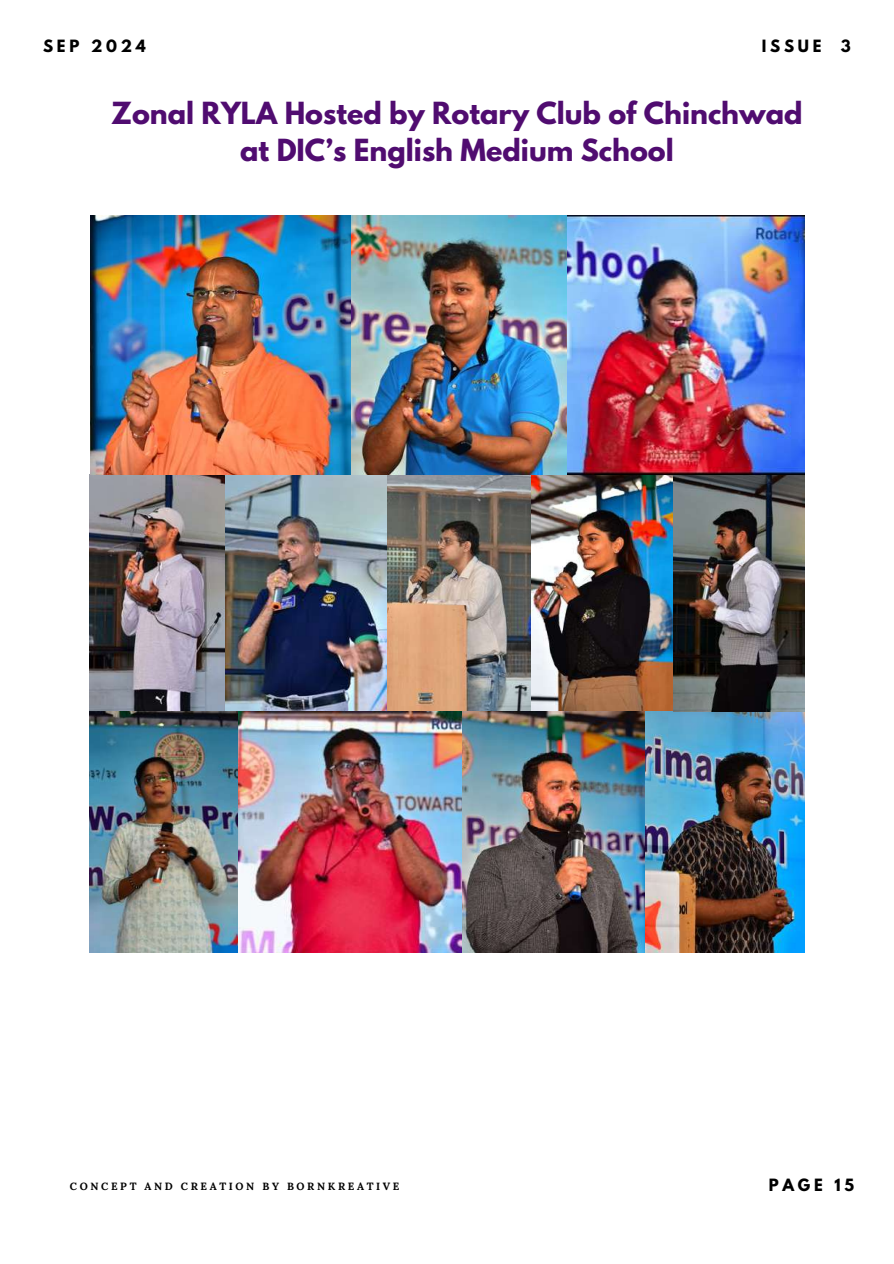
<style>
.page{position:relative;width:894px;height:1264px;background:#fff}
.page>*{position:absolute;margin:0;border:0;box-sizing:border-box;transform-origin:0 0}
.t1{font:700 27px/37.2px "League Spartan";color:#500c70;text-align:center}
.t2{font:700 15px "League Spartan";letter-spacing:.25em;color:#000}
.t3{font:700 10.5px "Lora";letter-spacing:.25em;color:#000}
</style>
<div class="page">
<img style="left:89px;top:216px;width:715px;height:495px">
<img style="left:89px;top:712px;width:367px;height:240px">
<img style="left:456px;top:712px;width:348px;height:240px">
<p class="t2" style="left:43px;top:39px;width:104px">SEP 2024</p>
<p class="t2" style="left:761px;top:38px;width:61px">ISSUE</p>
<p class="t2" style="left:840px;top:38px;width:11px">3</p>
<p class="t1" style="left:111px;top:98px;width:692px">Zonal RYLA Hosted by Rotary Club of Chinchwad at DIC’s English Medium School</p>
<p class="t3" style="left:70px;top:1179px;width:331px">CONCEPT AND CREATION BY BORNKREATIVE</p>
<p class="t2" style="left:768px;top:1177px;width:87px">PAGE 15</p>
</div>
